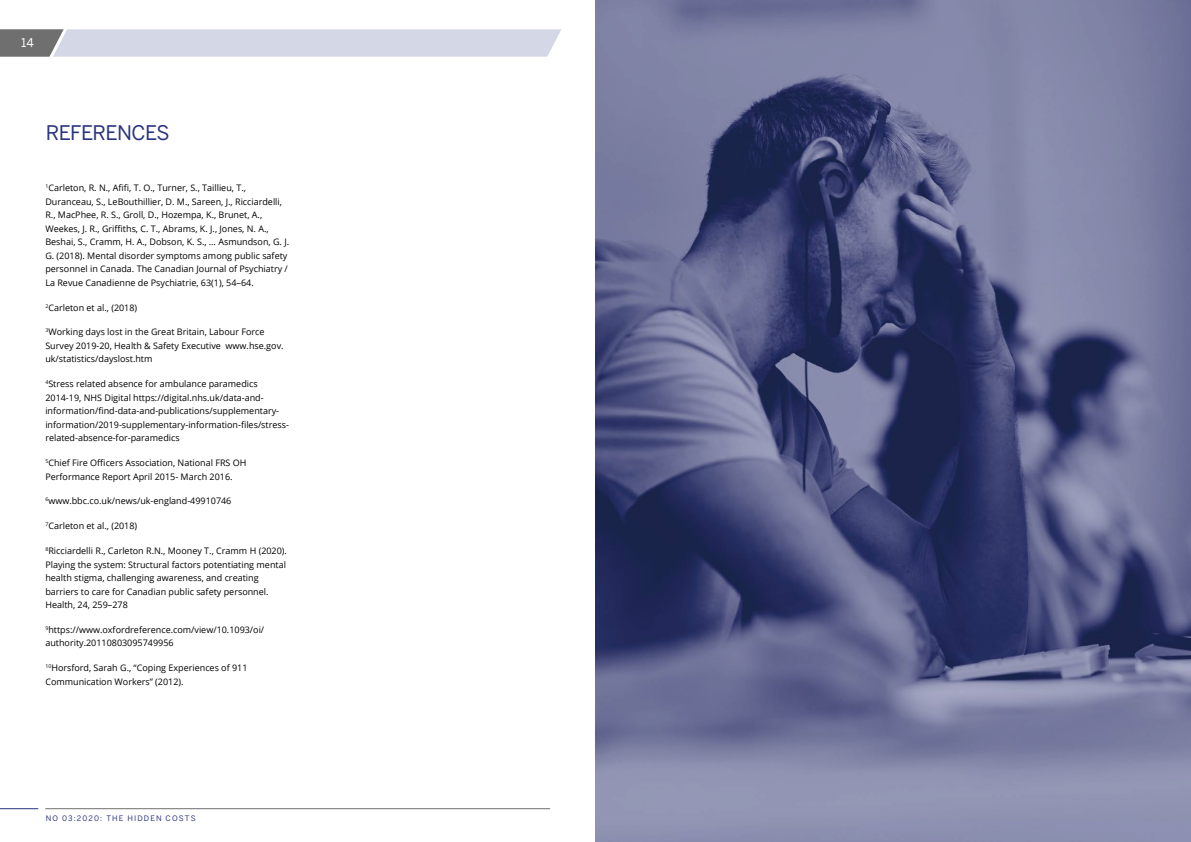
<style>
.page{position:relative;width:1191px;height:842px;background:#fff}
.page>*{position:absolute;margin:0;border:0;box-sizing:border-box;transform-origin:0 0}
.t1{font:20px "Benton Sans";letter-spacing:-.03em;color:#28337d}
.t2{font:12px "Benton Sans";color:#fff}
.t3{font:9px/13.5px "Open Sans";color:#000}
.t4{font:7.5px "Benton Sans";letter-spacing:.15em;color:#28337d}
</style>
<div class="page">
<img style="left:595px;top:0;width:596px;height:842px">
<svg style="left:0;top:29px;width:561px;height:28px;background:#cbceda"></svg>
<hr style="left:45px;top:808px;width:505px;height:1px;background:#706f6f">
<hr style="left:0;top:808px;width:38px;height:1px;background:#28337d">
<h2 class="t2" style="left:21px;top:36px;width:14px">14</h2>
<h1 class="t1" style="left:46px;top:120px;width:126px">REFERENCES</h1>
<p class="t3" style="left:45px;top:181px;width:245px"><sup>1</sup>Carleton, R. N., Afifi, T. O., Turner, S., Taillieu, T., Duranceau, S., LeBouthillier, D. M., Sareen, J., Ricciardelli, R., MacPhee, R. S., Groll, D., Hozempa, K., Brunet, A., Weekes, J. R., Griffiths, C. T., Abrams, K. J., Jones, N. A., Beshai, S., Cramm, H. A., Dobson, K. S., … Asmundson, G. J.<br>G. (2018). Mental disorder symptoms among public safety personnel in Canada. The Canadian Journal of Psychiatry / La Revue Canadienne de Psychiatrie, 63(1), 54–64.</p>
<p class="t3" style="left:45px;top:300px;width:93px"><sup>2</sup>Carleton et al., (2018)</p>
<p class="t3" style="left:45px;top:325px;width:240px"><sup>3</sup>Working days lost in the Great Britain, Labour Force<br>Survey 2019-20, Health &amp; Safety Executive www.hse.gov. uk/statistics/dayslost.htm</p>
<p class="t3" style="left:45px;top:377px;width:245px"><sup>4</sup>Stress related absence for ambulance paramedics 2014-19, NHS Digital https://digital.nhs.uk/data-and&shy;information/find-data-and-publications/supplementary&shy;information/2019-supplementary-information-files/stress&shy;related-absence-for-paramedics</p>
<p class="t3" style="left:45px;top:456px;width:203px"><sup>5</sup>Chief Fire Officers Association, National FRS OH<br>Performance Report April 2015- March 2016.</p>
<p class="t3" style="left:45px;top:494px;width:188px"><sup>6</sup>www.bbc.co.uk/news/uk-england-49910746</p>
<p class="t3" style="left:45px;top:519px;width:93px"><sup>7</sup>Carleton et al., (2018)</p>
<p class="t3" style="left:45px;top:544px;width:243px"><sup>8</sup>Ricciardelli R., Carleton R.N., Mooney T., Cramm H (2020).<br>Playing the system: Structural factors potentiating mental health stigma, challenging awareness, and creating barriers to care for Canadian public safety personnel.<br>Health, 24, 259–278</p>
<p class="t3" style="left:45px;top:623px;width:220px"><sup>9</sup>https://www.oxfordreference.com/view/10.1093/oi/ authority.20110803095749956</p>
<p class="t3" style="left:45px;top:661px;width:204px"><sup>10</sup>Horsford, Sarah G., “Coping Experiences of 911<br>Communication Workers” (2012).</p>
<p class="t4" style="left:46px;top:814px;width:151px">NO 03:2020: THE HIDDEN COSTS</p>
</div>
